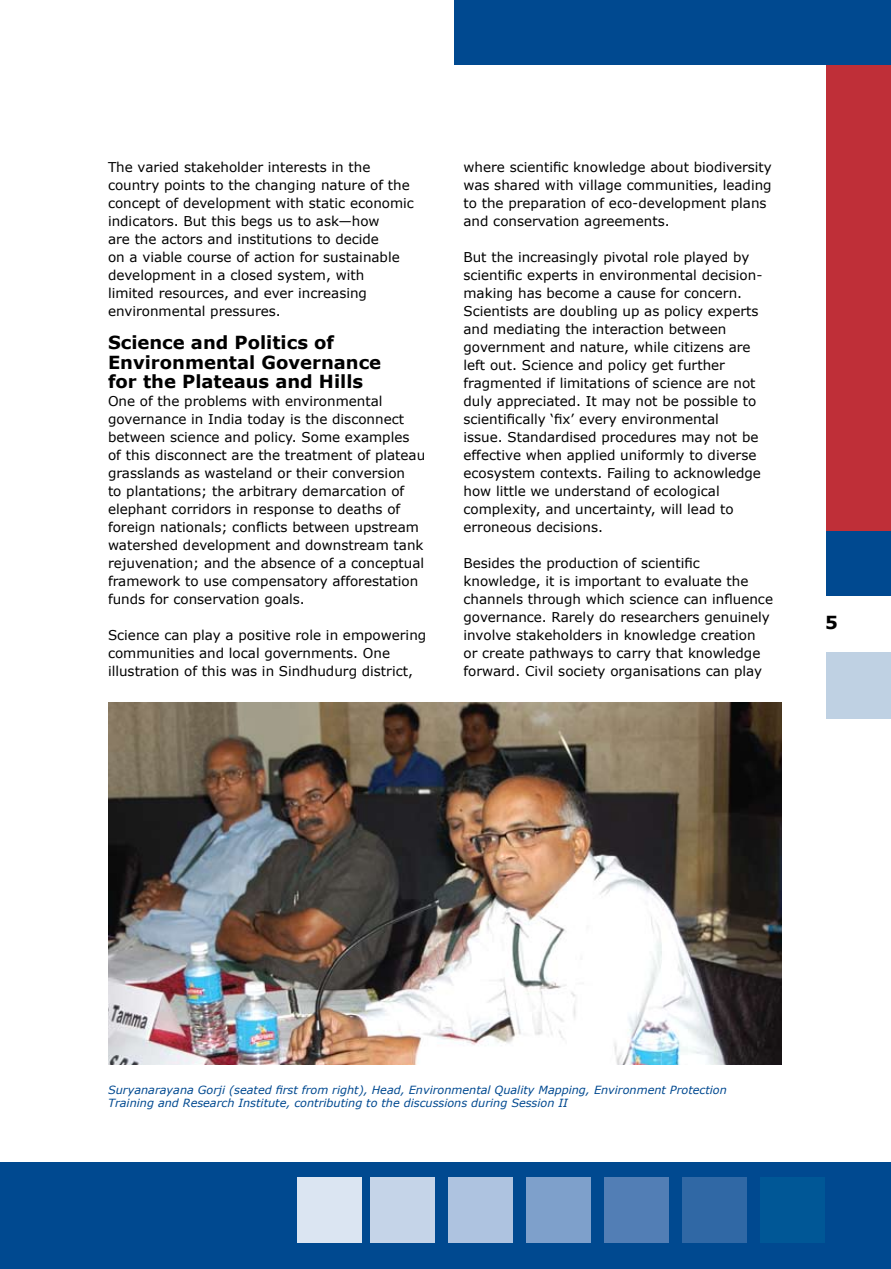
<style>
.page{position:relative;width:891px;height:1269px;background:#fff}
.page>*{position:absolute;margin:0;border:0;box-sizing:border-box;transform-origin:0 0}
.t1{font:700 18px/19.5px "Verdana";color:#000}
.t2{font:13.5px/18px "Verdana";color:#000}
.t3{font:italic 11.25px/13.5px "Verdana";color:#004990}
</style>
<div class="page">
<div style="left:826px;top:476px;width:65px;height:120px;background:#004990"></div>
<div style="left:826px;top:64px;width:65px;height:467px;background:#bf2f38"></div>
<div style="left:826px;top:652px;width:65px;height:67px;background:#bfd1e3"></div>
<div style="left:454px;top:0;width:437px;height:65px;background:#004990"></div>
<div style="left:0;top:1163px;width:891px;height:106px;background:#004990"></div>
<div style="left:760px;top:1178px;width:65px;height:65px;background:#005796"></div>
<div style="left:682px;top:1178px;width:65px;height:65px;background:#3068a5"></div>
<div style="left:604px;top:1178px;width:65px;height:65px;background:#527eb5"></div>
<div style="left:526px;top:1178px;width:65px;height:65px;background:#7ea0cb"></div>
<div style="left:448px;top:1178px;width:65px;height:65px;background:#aec3e0"></div>
<div style="left:370px;top:1178px;width:65px;height:65px;background:#c5d4e8"></div>
<div style="left:297px;top:1178px;width:65px;height:65px;background:#dbe5f2"></div>
<img style="left:109px;top:702px;width:672px;height:363px">
<p class="t2" style="left:108px;top:158px;width:307px">The varied stakeholder interests in the country points to the changing nature of the concept of development with static economic indicators. But this begs us to ask—how<br>are the actors and institutions to decide<br>on a viable course of action for sustainable development in a closed system, with<br>limited resources, and ever increasing environmental pressures.</p>
<h1 class="t1" style="left:108px;top:332px;width:275px">Science and Politics of<br>Environmental Governance for the Plateaus and Hills</h1>
<p class="t2" style="left:108px;top:392px;width:319px">One of the problems with environmental governance in India today is the disconnect between science and policy. Some examples of this disconnect are the treatment of plateau grasslands as wasteland or their conversion<br>to plantations; the arbitrary demarcation of elephant corridors in response to deaths of foreign nationals; conflicts between upstream watershed development and downstream tank rejuvenation; and the absence of a conceptual framework to use compensatory afforestation funds for conservation goals.</p>
<p class="t2" style="left:108px;top:626px;width:320px">Science can play a positive role in empowering communities and local governments. One illustration of this was in Sindhudurg district,</p>
<p class="t2" style="left:463px;top:158px;width:310px">where scientific knowledge about biodiversity was shared with village communities, leading to the preparation of eco-development plans and conservation agreements.</p>
<p class="t2" style="left:463px;top:248px;width:300px">But the increasingly pivotal role played by scientific experts in environmental decision&shy;making has become a cause for concern.<br>Scientists are doubling up as policy experts and mediating the interaction between government and nature, while citizens are left out. Science and policy get further fragmented if limitations of science are not duly appreciated. It may not be possible to scientifically ‘fix’ every environmental<br>issue. Standardised procedures may not be effective when applied uniformly to diverse ecosystem contexts. Failing to acknowledge how little we understand of ecological complexity, and uncertainty, will lead to erroneous decisions.</p>
<p class="t2" style="left:463px;top:554px;width:311px">Besides the production of scientific knowledge, it is important to evaluate the channels through which science can influence governance. Rarely do researchers genuinely involve stakeholders in knowledge creation<br>or create pathways to carry that knowledge forward. Civil society organisations can play</p>
<h1 class="t1" style="left:825px;top:612px;width:14px">5</h1>
<p class="t3" style="left:108px;top:1082px;width:620px">Suryanarayana Gorji (seated first from right), Head, Environmental Quality Mapping, Environment Protection<br>Training and Research Institute, contributing to the discussions during Session II</p>
</div>
